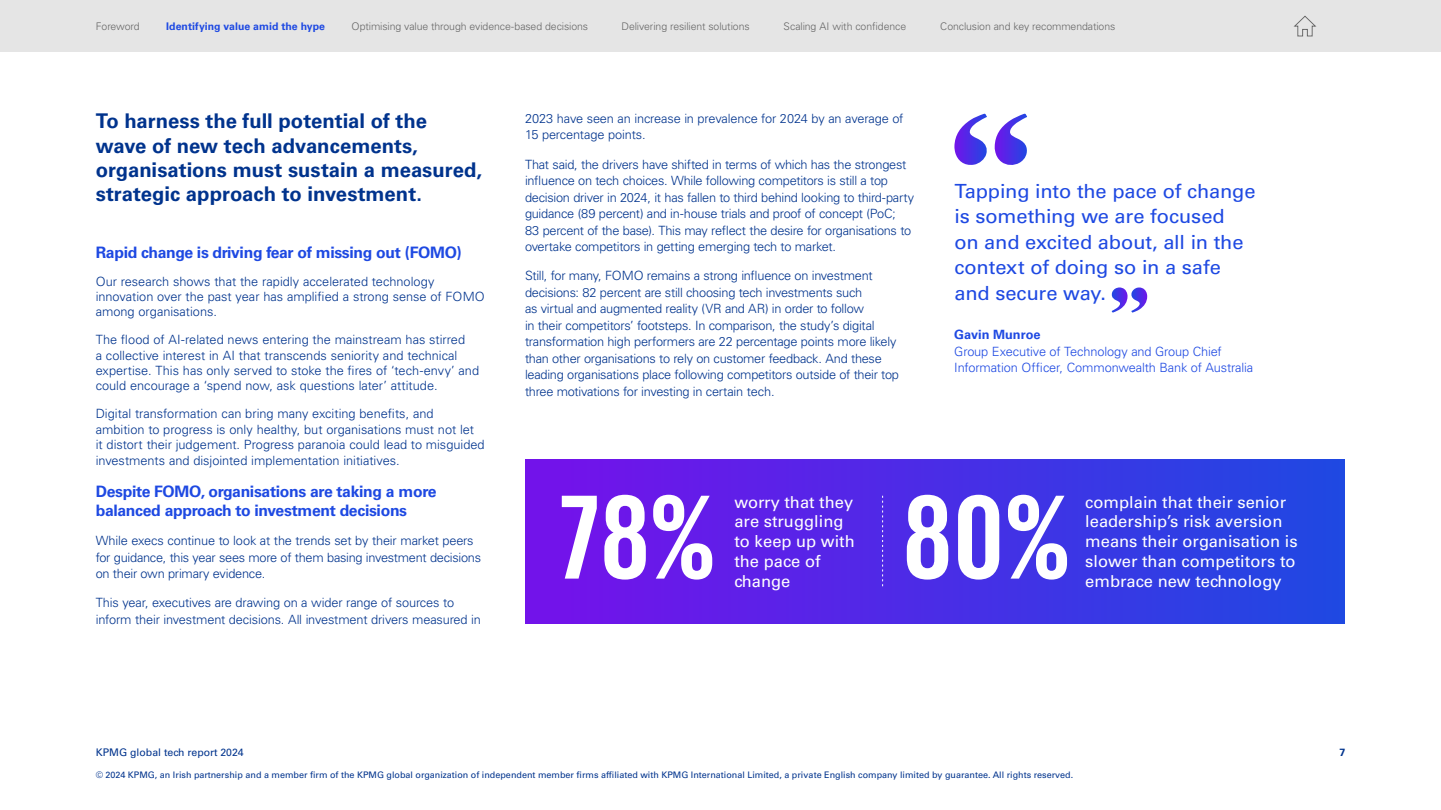
<style>
.page{position:relative;width:1441px;height:810px;background:#fff}
.page>*{position:absolute;margin:0;border:0;box-sizing:border-box;transform-origin:0 0}
.t1{font:700 122.25px "KPMG";color:#fff}
.t2{font:700 20.25px/24.3px "Univers LT Std";color:#00338d}
.t3{font:19.5px/25.5px "Univers LT Std";letter-spacing:-.005em;color:#1e49e2}
.t4{font:16.5px/19.8px "Univers LT Std";color:#fff}
.t5{font:700 15.75px/18.9px "Univers LT Std";letter-spacing:-.02em;color:#1e49e2}
.t6{font:300 12.75px/16.5px "Univers LT Std";letter-spacing:-.015em;color:#00338d}
.t7{font:300 12.75px/16.5px "Univers LT Std";letter-spacing:-.01em;color:#1e49e2}
.t8{font:700 12.75px "Univers LT Std";color:#1e49e2}
.t9{font:300 10.5px "Univers LT Std";letter-spacing:-.01em;color:#666}
.t10{font:700 10.5px "Univers LT Std";letter-spacing:.005em;color:#1e49e2}
.t11{font:10.5px "Univers LT Std";color:#00338d}
.t12{font:700 10.5px "Univers LT Std";color:#00338d}
.t13{font:9px "Univers LT Std";color:#00338d}
</style>
<div class="page">
<svg style="left:954px;top:114px;width:33px;height:51px"></svg>
<svg style="left:994px;top:114px;width:33px;height:51px"></svg>
<svg style="left:1111px;top:287px;width:36px;height:26px"></svg>
<div style="left:525px;top:459px;width:819px;height:165px;background:linear-gradient(to right,#7610ea,#1f49e2)"></div>
<svg style="left:882px;top:496px;width:1px;height:90px"></svg>
<div style="left:0;top:0;width:1440px;height:52px;background:#e5e5e5"></div>
<svg style="left:1293px;top:15px;width:23px;height:22px"></svg>
<p class="t9" style="left:96px;top:20px;width:45px">Foreword</p>
<p class="t10" style="left:166px;top:21px;width:160px">Identifying value amid the hype</p>
<p class="t9" style="left:351px;top:20px;width:238px">Optimising value through evidence-based decisions</p>
<p class="t9" style="left:621px;top:20px;width:130px">Delivering resilient solutions</p>
<p class="t9" style="left:783px;top:20px;width:124px">Scaling AI with confidence</p>
<p class="t9" style="left:940px;top:20px;width:176px">Conclusion and key recommendations</p>
<h2 class="t2" style="left:96px;top:109px;width:388px">To harness the full potential of the wave of new tech advancements, organisations must sustain a measured, strategic approach to investment.</h2>
<p class="t5" style="left:96px;top:243px;width:367px">Rapid change is driving fear of missing out (FOMO)</p>
<p class="t6" style="left:96px;top:273px;width:390px;line-height:15.3px">Our research shows that the rapidly accelerated technology innovation over the past year has amplified a strong sense of FOMO among organisations.</p>
<p class="t6" style="left:96px;top:332px;width:385px;line-height:15.3px">The flood of AI-related news entering the mainstream has stirred<br>a collective interest in AI that transcends seniority and technical expertise. This has only served to stoke the fires of ‘tech-envy’ and could encourage a ‘spend now, ask questions later’ attitude.</p>
<p class="t6" style="left:96px;top:406px;width:390px;line-height:15.3px">Digital transformation can bring many exciting benefits, and ambition to progress is only healthy, but organisations must not let<br>it distort their judgement. Progress paranoia could lead to misguided</p>
<p class="t6" style="left:96px;top:453px;width:305px">investments and disjointed implementation initiatives.</p>
<p class="t5" style="left:96px;top:482px;width:342px">Despite FOMO, organisations are taking a more balanced approach to investment decisions</p>
<p class="t6" style="left:96px;top:532px;width:387px">While execs continue to look at the trends set by their market peers for guidance, this year sees more of them basing investment decisions on their own primary evidence.</p>
<p class="t6" style="left:96px;top:595px;width:387px">This year, executives are drawing on a wider range of sources to inform their investment decisions. All investment drivers measured in</p>
<p class="t6" style="left:525px;top:110px;width:380px">2023 have seen an increase in prevalence for 2024 by an average of<br>15 percentage points.</p>
<p class="t6" style="left:525px;top:156px;width:390px">That said, the drivers have shifted in terms of which has the strongest influence on tech choices. While following competitors is still a top decision driver in 2024, it has fallen to third behind looking to third-party guidance (89 percent) and in-house trials and proof of concept (PoC;<br>83 percent of the base). This may reflect the desire for organisations to overtake competitors in getting emerging tech to market.</p>
<p class="t6" style="left:525px;top:268px;width:375px">Still, for many, FOMO remains a strong influence on investment decisions: 82 percent are still choosing tech investments such<br>as virtual and augmented reality (VR and AR) in order to follow<br>in their competitors’ footsteps. In comparison, the study’s digital transformation high performers are 22 percentage points more likely than other organisations to rely on customer feedback. And these leading organisations place following competitors outside of their top three motivations for investing in certain tech.</p>
<h3 class="t3" style="left:954px;top:178px;width:302px">Tapping into the pace of change is something we are focused<br>on and excited about, all in the context of doing so in a safe and secure way.</h3>
<p class="t8" style="left:954px;top:327px;width:88px">Gavin Munroe</p>
<p class="t7" style="left:954px;top:343px;width:300px">Group Executive of Technology and Group Chief<br>Information Officer, Commonwealth Bank of Australia</p>
<h1 class="t1" style="left:560px;top:476px;width:157px">78%</h1>
<p class="t4" style="left:734px;top:492px;width:122px">worry that they are struggling to keep up with the pace of change</p>
<h1 class="t1" style="left:903px;top:476px;width:168px">80%</h1>
<p class="t4" style="left:1085px;top:492px;width:214px">complain that their senior leadership’s risk aversion means their organisation is slower than competitors to embrace new technology</p>
<p class="t11" style="left:96px;top:746px;width:149px">KPMG global tech report 2024</p>
<p class="t12" style="left:1339px;top:746px;width:7px">7</p>
<p class="t13" style="left:96px;top:769px;width:978px">© 2024 KPMG, an Irish partnership and a member firm of the KPMG global organization of independent member firms affiliated with KPMG International Limited, a private English company limited by guarantee. All rights reserved.</p>
</div>
